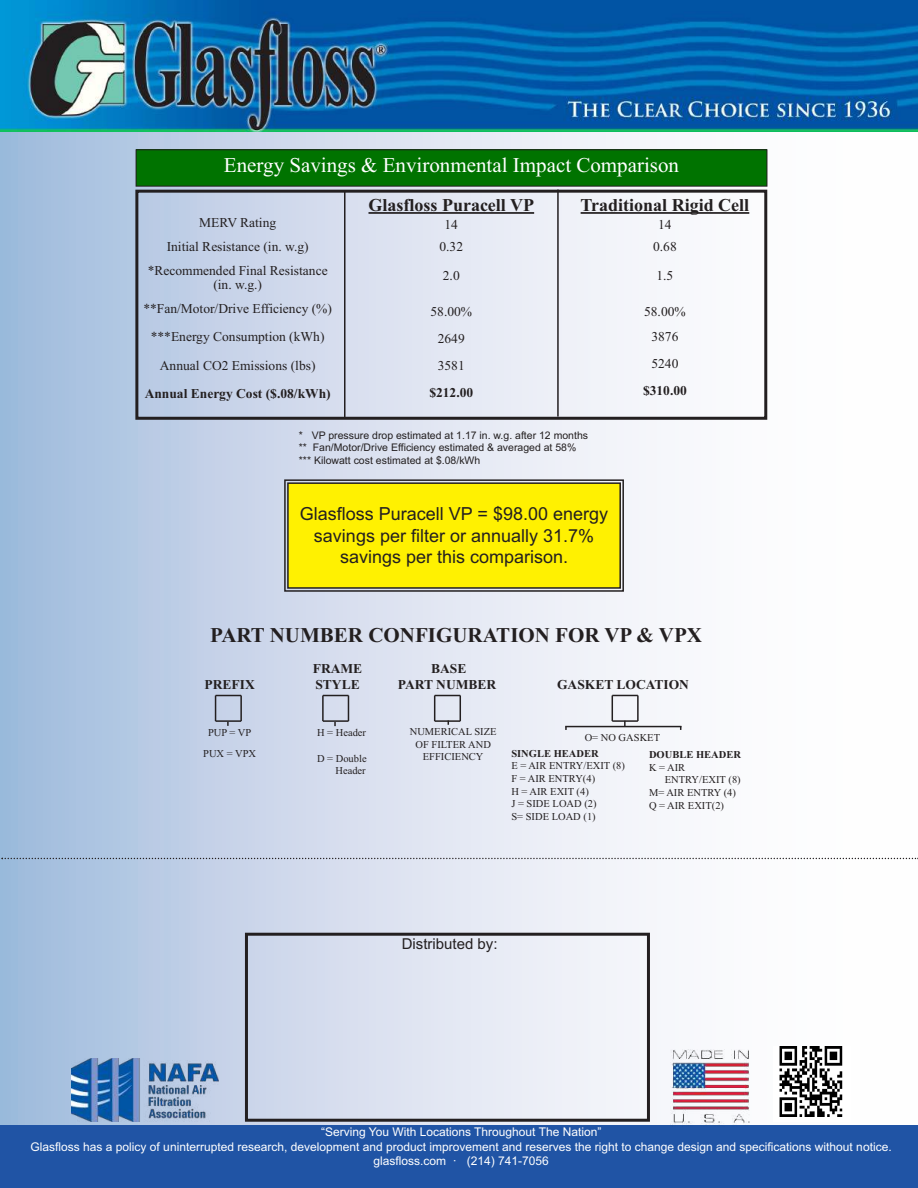
<style>
.page{position:relative;width:918px;height:1188px;background:#fff}
.page>*{position:absolute;margin:0;border:0;box-sizing:border-box;transform-origin:0 0}
.t1{font:21px "Times New Roman";color:#fff}
.t2{font:700 21px "Times New Roman";color:#231f20}
.t3{font:18px/21.6px "Arial";color:#231f20;text-align:center}
.t4{font:700 18px "Times New Roman";color:#231f20}
.t5{font:15px "Arial";color:#231f20}
.t6{font:13.5px/24px "Times New Roman";color:#231f20;text-align:center}
.t7{font:700 13.5px/16.2px "Times New Roman";color:#231f20}
.t8{font:12px/14.4px "Arial";color:#fff;text-align:center}
.t9{font:10.5px/12.6px "Times New Roman";color:#231f20;text-align:center}
.t10{font:10.5px/12.6px "Arial";color:#231f20}
.t11{font:700 10.5px "Times New Roman";color:#231f20}
</style>
<div class="page">
<img style="left:0;top:0;width:918px;height:131px">
<div style="left:0;top:133px;width:918px;height:1040px;background:linear-gradient(to right,#abc0df,#fff)"></div>
<div style="left:0;top:1125px;width:918px;height:63px;background:#2054a5"></div>
<svg style="left:2px;top:858px;width:916px;height:1px"></svg>
<div style="left:245px;top:933px;width:405px;height:189px;border:3px solid #231f20"></div>
<img style="left:72px;top:1059px;width:146px;height:62px">
<img style="left:671px;top:1049px;width:79px;height:76px">
<hr style="left:240px;top:696px;width:2px;height:25px;background:#231f20">
<hr style="left:322px;top:696px;width:2px;height:25px;background:#231f20">
<svg style="left:215px;top:695px;width:26px;height:31px"></svg>
<svg style="left:323px;top:695px;width:26px;height:31px"></svg>
<svg style="left:434px;top:695px;width:27px;height:30px"></svg>
<hr style="left:637px;top:695px;width:2px;height:26px;background:#231f20">
<hr style="left:565px;top:726px;width:116px;height:1px;background:#231f20">
<svg style="left:612px;top:695px;width:26px;height:31px"></svg>
<div style="left:136px;top:150px;width:631px;height:36px;background:#007300"></div>
<div style="left:136px;top:149px;width:631px;height:38px;border:1px solid #231f20"></div>
<div style="left:135px;top:190px;width:632px;height:230px;border:3px solid #231f20"></div>
<hr style="left:369px;top:212px;width:165px;height:2px;background:#231f20">
<hr style="left:581px;top:212px;width:168px;height:2px;background:#231f20">
<hr style="left:344px;top:191px;width:2px;height:226px;background:#231f20">
<hr style="left:557px;top:190px;width:2px;height:227px;background:#231f20">
<div style="left:288px;top:483px;width:332px;height:105px;background:#fff101"></div>
<div style="left:284px;top:479px;width:340px;height:113px;border:2px solid #231f20"></div>
<div style="left:287px;top:482px;width:334px;height:107px;border:2px solid #231f20"></div>
<svg style="left:773px;top:1046px;width:78px;height:75px"></svg>
<img style="left:773px;top:1047px;width:78px;height:69px">
<h1 class="t1" style="left:224px;top:153px;width:457px">Energy Savings &amp; Environmental Impact Comparison</h1>
<h2 class="t4" style="left:581px;top:194px;width:170px">Traditional Rigid Cell</h2>
<p class="t6" style="left:653px;top:213px;width:25px;line-height:22.5px">14<br>0.68</p>
<p class="t6" style="left:657px;top:263px;width:18px">1.5</p>
<p class="t6" style="left:644px;top:298px;width:43px;line-height:25.5px">58.00%<br>3876</p>
<p class="t6" style="left:651px;top:352px;width:28px">5240</p>
<p class="t7" style="left:643px;top:383px;width:45px">$310.00</p>
<p class="t10" style="left:299px;top:429px;width:291px">* VP pressure drop estimated at 1.17 in. w.g. after 12 months ** Fan/Motor/Drive Efficiency estimated &amp; averaged at 58% *** Kilowatt cost estimated at $.08/kWh</p>
<h2 class="t4" style="left:369px;top:194px;width:167px">Glasfloss Puracell VP</h2>
<p class="t6" style="left:440px;top:213px;width:25px;line-height:22.5px">14<br>0.32</p>
<p class="t6" style="left:443px;top:263px;width:18px">2.0</p>
<p class="t6" style="left:431px;top:298px;width:43px;line-height:27px">58.00%<br>2649<br>3581</p>
<p class="t7" style="left:429px;top:384px;width:45px">$212.00</p>
<p class="t6" style="left:148px;top:211px;width:181px">MERV Rating<br>Initial Resistance (in. w.g) *Recommended Final Resistance</p>
<p class="t6" style="left:143px;top:272px;width:190px">(in. w.g.)<br>**Fan/Motor/Drive Efficiency (%)</p>
<p class="t6" style="left:151px;top:322px;width:175px;line-height:28.5px">***Energy Consumption (kWh)<br>Annual CO2 Emissions (lbs)</p>
<p class="t7" style="left:145px;top:386px;width:188px">Annual Energy Cost ($.08/kWh)</p>
<h2 class="t3" style="left:300px;top:503px;width:310px">Glasfloss Puracell VP = $98.00 energy savings per filter or annually 31.7% savings per this comparison.</h2>
<h1 class="t2" style="left:210px;top:622px;width:493px">PART NUMBER CONFIGURATION FOR VP &amp; VPX</h1>
<p class="t7" style="left:205px;top:676px;width:52px">PREFIX</p>
<p class="t9" style="left:203px;top:722px;width:54px;line-height:21px">PUP = VP<br>PUX = VPX</p>
<p class="t7" style="left:313px;top:660px;width:51px">FRAME<br>STYLE</p>
<p class="t9" style="left:317px;top:727px;width:51px">H = Header</p>
<p class="t9" style="left:317px;top:752px;width:51px;text-align:right">D = Double<br>Header</p>
<p class="t7" style="left:398px;top:660px;width:100px;text-align:center">BASE<br>PART NUMBER</p>
<p class="t9" style="left:410px;top:725px;width:88px">NUMERICAL SIZE<br>OF FILTER AND<br>EFFICIENCY</p>
<p class="t7" style="left:557px;top:676px;width:133px">GASKET LOCATION</p>
<p class="t9" style="left:585px;top:731px;width:77px">O= NO GASKET</p>
<p class="t11" style="left:511px;top:747px;width:89px">SINGLE HEADER</p>
<p class="t9" style="left:511px;top:759px;width:115px;text-align:left">E = AIR ENTRY/EXIT (8)<br>F = AIR ENTRY(4)<br>H = AIR EXIT (4)<br>J = SIDE LOAD (2)<br>S= SIDE LOAD (1)</p>
<p class="t11" style="left:649px;top:748px;width:93px">DOUBLE HEADER</p>
<p class="t9" style="left:649px;top:761px;width:38px">K =AIR</p>
<p class="t9" style="left:665px;top:774px;width:77px">ENTRY/EXIT (8)</p>
<p class="t9" style="left:649px;top:786px;width:88px">M= AIR ENTRY (4)</p>
<p class="t9" style="left:649px;top:799px;width:77px">Q = AIR EXIT(2)</p>
<p class="t5" style="left:402px;top:935px;width:97px">Distributed by:</p>
<p class="t8" style="left:31px;top:1125px;width:863px">“Serving You With Locations Throughout The Nation”<br>Glasfloss has a policy of uninterrupted research, development and product improvement and reserves the right to change design and specifications without notice. glasfloss.com · (214) 741-7056</p>
</div>
